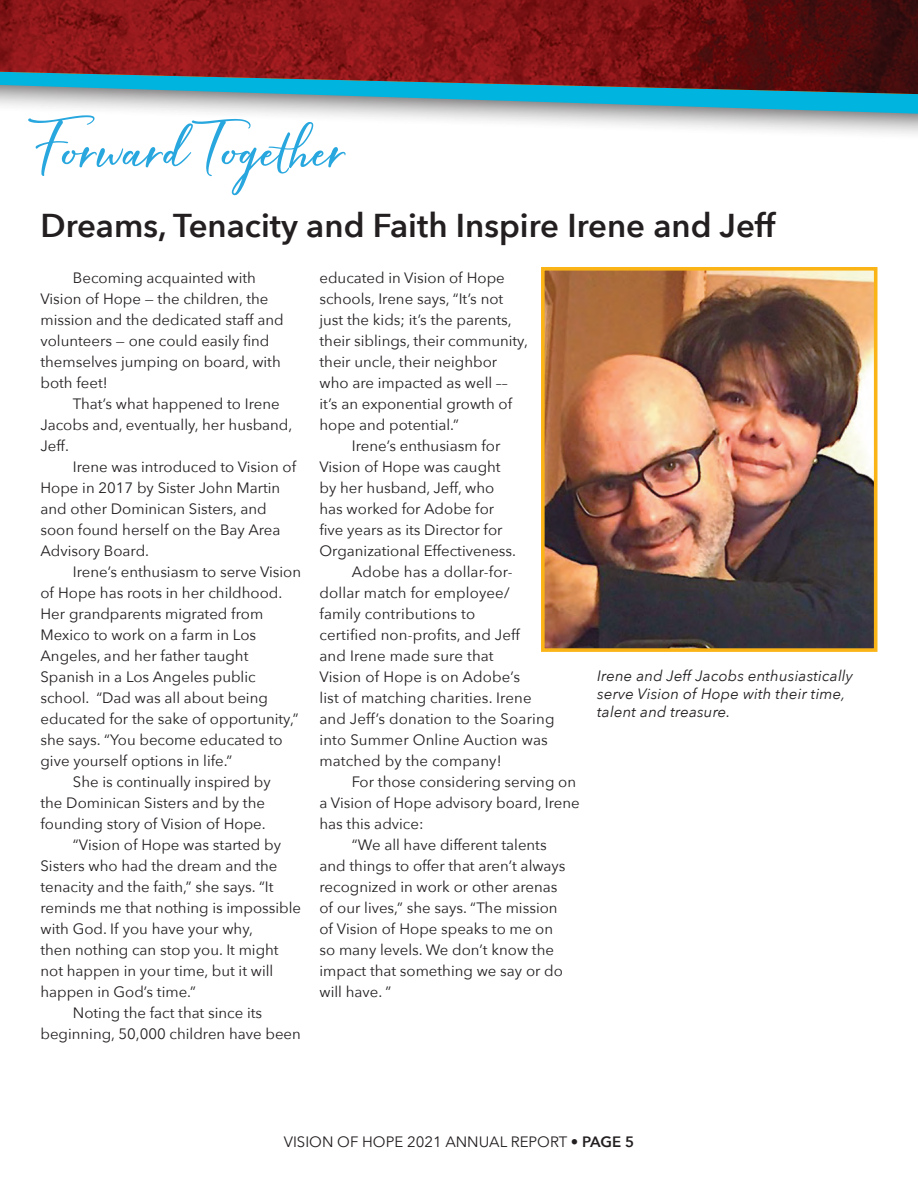
<style>
.page{position:relative;width:918px;height:1188px;background:#fff}
.page>*{position:absolute;margin:0;border:0;box-sizing:border-box;transform-origin:0 0}
.t1{font:72px "Hardwired Script Update";color:#28a7df}
.t2{font:600 33px "Avenir Next";color:#231f20}
.t3{font:15px/21px "Avenir Next";color:#231f20}
.t4{font:italic 15px/18px "Avenir Next";letter-spacing:.01em;color:#231f20}
.s1{font-weight:600}
</style>
<div class="page">
<div style="left:0;top:14px;width:918px;height:127px;background:#231f20;opacity:.75"></div>
<svg style="left:0;top:94px;width:918px;height:20px;background:#84c0cf"></svg>
<img style="left:0;top:0;width:918px;height:94px">
<img style="left:546px;top:272px;width:326px;height:375px">
<div style="left:541px;top:267px;width:336px;height:385px;border:4px solid #fbb416"></div>
<h1 class="t1" style="left:40px;top:99px;width:311px">Forward Together</h1>
<h2 class="t2" style="left:40px;top:198px;width:737px">Dreams, Tenacity and Faith Inspire Irene and Jeff</h2>
<p class="t3" style="left:40px;top:267px;width:245px;text-indent:32px">Becoming acquainted with<br>Vision of Hope — the children, the mission and the dedicated staff and volunteers — one could easily find themselves jumping on board, with both feet!</p>
<p class="t3" style="left:40px;top:393px;width:253px;text-indent:32px">That’s what happened to Irene<br>Jacobs and, eventually, her husband,<br>Jeff.</p>
<p class="t3" style="left:40px;top:456px;width:257px;text-indent:32px">Irene was introduced to Vision of<br>Hope in 2017 by Sister John Martin and other Dominican Sisters, and soon found herself on the Bay Area<br>Advisory Board.</p>
<p class="t3" style="left:73px;top:561px;width:230px">Irene’s enthusiasm to serve Vision</p>
<p class="t3" style="left:40px;top:582px;width:243px">of Hope has roots in her childhood.</p>
<p class="t3" style="left:40px;top:603px;width:224px">Her grandparents migrated from</p>
<p class="t3" style="left:40px;top:624px;width:217px">Mexico to work on a farm in Los</p>
<p class="t3" style="left:40px;top:645px;width:209px">Angeles, and her father taught</p>
<p class="t3" style="left:40px;top:666px;width:217px">Spanish in a Los Angeles public</p>
<p class="t3" style="left:40px;top:687px;width:229px">school. “Dad was all about being</p>
<p class="t3" style="left:40px;top:708px;width:260px">educated for the sake of opportunity,”</p>
<p class="t3" style="left:40px;top:729px;width:244px">she says. “You become educated to</p>
<p class="t3" style="left:40px;top:750px;width:193px">give yourself options in life.”</p>
<p class="t3" style="left:73px;top:771px;width:199px">She is continually inspired by</p>
<p class="t3" style="left:40px;top:792px;width:226px">the Dominican Sisters and by the</p>
<p class="t3" style="left:40px;top:813px;width:227px">founding story of Vision of Hope.</p>
<p class="t3" style="left:73px;top:834px;width:210px">“Vision of Hope was started by</p>
<p class="t3" style="left:40px;top:855px;width:239px">Sisters who had the dream and the</p>
<p class="t3" style="left:40px;top:876px;width:235px">tenacity and the faith,” she says. “It</p>
<p class="t3" style="left:40px;top:897px;width:262px">reminds me that nothing is impossible</p>
<p class="t3" style="left:40px;top:918px;width:214px">with God. If you have your why,</p>
<p class="t3" style="left:40px;top:939px;width:240px">then nothing can stop you. It might</p>
<p class="t3" style="left:40px;top:960px;width:234px">not happen in your time, but it will</p>
<p class="t3" style="left:40px;top:981px;width:157px">happen in God’s time.”</p>
<p class="t3" style="left:73px;top:1002px;width:191px">Noting the fact that since its</p>
<p class="t3" style="left:40px;top:1023px;width:262px">beginning, 50,000 children have been</p>
<p class="t3" style="left:320px;top:267px;width:187px">educated in Vision of Hope</p>
<p class="t3" style="left:320px;top:288px;width:185px">schools, Irene says, “It’s not</p>
<p class="t3" style="left:320px;top:309px;width:194px">just the kids; it’s the parents,</p>
<p class="t3" style="left:320px;top:330px;width:210px">their siblings, their community,</p>
<p class="t3" style="left:320px;top:351px;width:179px">their uncle, their neighbor</p>
<p class="t3" style="left:320px;top:372px;width:190px">who are impacted as well ––</p>
<p class="t3" style="left:320px;top:393px;width:194px">it’s an exponential growth of</p>
<p class="t3" style="left:320px;top:414px;width:141px">hope and potential.”</p>
<p class="t3" style="left:352px;top:435px;width:150px">Irene’s enthusiasm for</p>
<p class="t3" style="left:320px;top:456px;width:183px">Vision of Hope was caught</p>
<p class="t3" style="left:320px;top:477px;width:176px">by her husband, Jeff, who</p>
<p class="t3" style="left:320px;top:498px;width:176px">has worked for Adobe for</p>
<p class="t3" style="left:320px;top:519px;width:185px">five years as its Director for</p>
<p class="t3" style="left:320px;top:540px;width:198px">Organizational Effectiveness.</p>
<p class="t3" style="left:352px;top:561px;width:162px">Adobe has a dollar-for-</p>
<p class="t3" style="left:320px;top:582px;width:192px">dollar match for employee/</p>
<p class="t3" style="left:320px;top:603px;width:157px">family contributions to</p>
<p class="t3" style="left:320px;top:624px;width:202px">certified non-profits, and Jeff</p>
<p class="t3" style="left:320px;top:645px;width:176px">and Irene made sure that</p>
<p class="t3" style="left:320px;top:666px;width:202px">Vision of Hope is on Adobe’s</p>
<p class="t3" style="left:320px;top:687px;width:214px">list of matching charities. Irene</p>
<p class="t3" style="left:320px;top:708px;width:236px">and Jeff’s donation to the Soaring</p>
<p class="t3" style="left:320px;top:729px;width:230px">into Summer Online Auction was</p>
<p class="t3" style="left:320px;top:750px;width:184px">matched by the company!</p>
<p class="t3" style="left:352px;top:771px;width:226px">For those considering serving on</p>
<p class="t3" style="left:320px;top:792px;width:262px">a Vision of Hope advisory board, Irene</p>
<p class="t3" style="left:320px;top:813px;width:106px">has this advice:</p>
<p class="t3" style="left:352px;top:834px;width:196px">“We all have different talents</p>
<p class="t3" style="left:320px;top:855px;width:248px">and things to offer that aren’t always</p>
<p class="t3" style="left:320px;top:876px;width:240px">recognized in work or other arenas</p>
<p class="t3" style="left:320px;top:897px;width:240px">of our lives,” she says. “The mission</p>
<p class="t3" style="left:320px;top:918px;width:235px">of Vision of Hope speaks to me on</p>
<p class="t3" style="left:320px;top:939px;width:236px">so many levels. We don’t know the</p>
<p class="t3" style="left:320px;top:960px;width:245px">impact that something we say or do</p>
<p class="t3" style="left:320px;top:981px;width:73px">will have. ”</p>
<p class="t4" style="left:597px;top:666px;width:257px">Irene and Jeff Jacobs enthusiastically serve Vision of Hope with their time, talent and treasure.</p>
<p class="t3" style="left:284px;top:1130px;width:352px">VISION OF HOPE 2021 ANNUAL REPORT • <span class="s1">PAGE 5</span></p>
</div>
